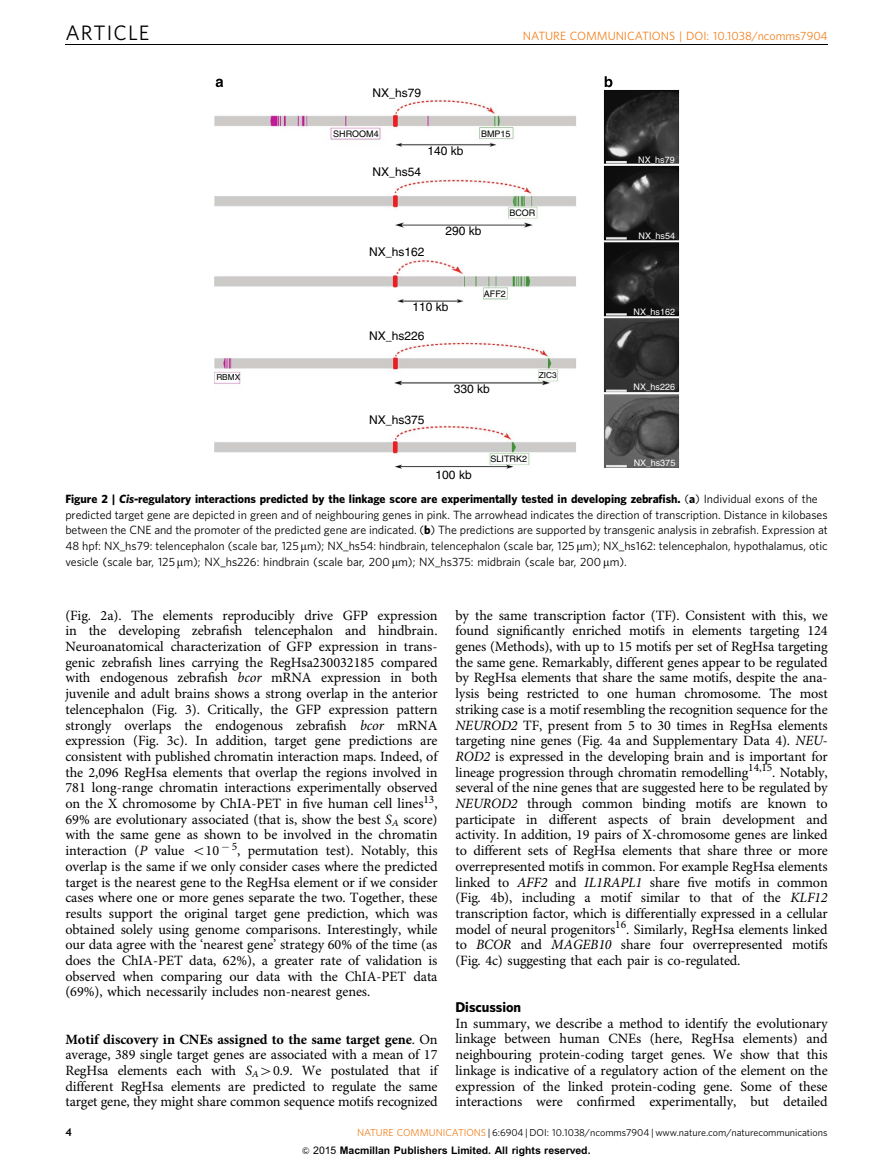
<style>
.page{position:relative;width:893px;height:1174px;background:#fff}
.page>*{position:absolute;margin:0;border:0;box-sizing:border-box;transform-origin:0 0}
.t1{font:20.85px "Adv O Tea 1 a 7398";letter-spacing:.055em;color:#000}
.t2{font:14.25px/15.8px "Adv OT1 ef 757 c 0";color:#000;text-align:justify}
.t3{font:14.25px "Adv O Tb 65 e 897 d.B";color:#000}
.t4{font:14.25px "Adv O Tcb 88 df 00";color:#000}
.t5{font:12px/15.8px "Adv O Tea 1 a 7398";color:#000;text-align:justify}
.t6{font:12px "Adv O Tcb 88 df 00";color:#000}
.t7{font:12px "Helvetica";color:#000}
.t8{font:12px "Adv O Tea 1 a 7398";color:#f1801f}
.t9{font:10.8px "Adv T Tda 6 f 6 cb 8.B";color:#000}
.t10{font:10.5px "Adv PAD35";color:#000}
.t11{font:10.05px "Adv O Tea 1 a 7398";color:#000}
.t12{font:9px "Helvetica";color:#fff}
.t13{font:9px "Helvetica";color:#000}
.t14{font:8.25px "Helvetica";color:#000}
.s1{font-family:"Adv O Te 75 a 9404.I"}
.s2{font-family:"Adv O Tea 1 a 7398"}
.s3{font-family:"Adv O Tcb 88 df 00"}
.s4{font-family:"Adv Pi 1"}
.s5{font-family:"Adv OT7 d 6 df 7 ab.I"}
.s6{font-family:"Adv Els ent 4"}
.s7{font-family:"Adv OT1 ef 757 c 0"}
.s8{color:#f1801f}
.s9{font-family:"Adv TA42"}
.s10{font-family:"Adv PAD33"}
</style>
<div class="page">
<img style="left:214px;top:99px;width:362px;height:369px">
<img style="left:604px;top:90px;width:75px;height:378px">
<svg style="left:216px;top:79px;width:7px;height:8px"></svg>
<svg style="left:605px;top:76px;width:7px;height:11px"></svg>
<hr style="left:65px;top:44px;width:763px;height:1px;background:#000">
<h1 class="t1" style="left:65px;top:25px;width:85px">ARTICLE</h1>
<p class="t8" style="left:523px;top:32px;width:306px">NATURE COMMUNICATIONS | DOI: 10.1038/ncomms7904</p>
<p class="t7" style="left:372px;top:88px;width:50px">NX_hs79</p>
<p class="t13" style="left:333px;top:130px;width:47px">SHROOM4</p>
<p class="t7" style="left:372px;top:167px;width:50px">NX_hs54</p>
<p class="t7" style="left:428px;top:147px;width:38px">140 kb</p>
<p class="t13" style="left:481px;top:130px;width:31px">BMP15</p>
<p class="t7" style="left:445px;top:227px;width:38px">290 kb</p>
<p class="t13" style="left:509px;top:209px;width:28px">BCOR</p>
<p class="t7" style="left:369px;top:248px;width:57px">NX_hs162</p>
<p class="t7" style="left:413px;top:303px;width:38px">110 kb</p>
<p class="t7" style="left:369px;top:332px;width:57px">NX_hs226</p>
<p class="t13" style="left:484px;top:290px;width:24px">AFF2</p>
<p class="t14" style="left:216px;top:374px;width:25px">RBMX</p>
<p class="t14" style="left:539px;top:372px;width:19px">ZIC3</p>
<p class="t7" style="left:369px;top:415px;width:57px">NX_hs375</p>
<p class="t7" style="left:454px;top:385px;width:38px">330 kb</p>
<p class="t7" style="left:436px;top:470px;width:38px">100 kb</p>
<p class="t13" style="left:491px;top:456px;width:38px">SLITRK2</p>
<p class="t12" style="left:638px;top:156px;width:38px">NX_hs79</p>
<p class="t12" style="left:639px;top:232px;width:38px">NX_hs54</p>
<p class="t12" style="left:634px;top:308px;width:43px">NX_hs162</p>
<p class="t12" style="left:634px;top:383px;width:43px">NX_hs226</p>
<p class="t12" style="left:634px;top:460px;width:43px">NX_hs375</p>
<p class="t6" style="left:65px;top:494px;width:754px">Figure 2 | <span class="s1">Cis</span>-regulatory interactions predicted by the linkage score are experimentally tested in developing zebrafish. <span class="s2">(</span>a<span class="s2">) Individual exons of the</span></p>
<p class="t5" style="left:65px;top:507px;width:764px">predicted target gene are depicted in green and of neighbouring genes in pink. The arrowhead indicates the direction of transcription. Distance in kilobases between the CNE and the promoter of the predicted gene are indicated. (<span class="s3">b</span>) The predictions are supported by transgenic analysis in zebrafish. Expression at 48 hpf: NX_hs79: telencephalon (scale bar, 125 <span class="s4">M</span>m); NX_hs54: hindbrain, telencephalon (scale bar, 125 <span class="s4">M</span>m); NX_hs162: telencephalon, hypothalamus, otic vesicle (scale bar, 125 <span class="s4">M</span>m); NX_hs226: hindbrain (scale bar, 200 <span class="s4">M</span>m); NX_hs375: midbrain (scale bar, 200 <span class="s4">M</span>m).</p>
<p class="t2" style="left:65px;top:608px;width:374px">(Fig. 2a). The elements reproducibly drive GFP expression in the developing zebrafish telencephalon and hindbrain.<br>Neuroanatomical characterization of GFP expression in trans&shy;genic zebrafish lines carrying the RegHsa230032185 compared with endogenous zebrafish <span class="s5">bcor</span> mRNA expression in both juvenile and adult brains shows a strong overlap in the anterior telencephalon (Fig. 3). Critically, the GFP expression pattern strongly overlaps the endogenous zebrafish <span class="s5">bcor</span> mRNA expression (Fig. 3c). In addition, target gene predictions are consistent with published chromatin interaction maps. Indeed, of the 2,096 RegHsa elements that overlap the regions involved in 781 long-range chromatin interactions experimentally observed on the X chromosome by ChIA-PET in five human cell lines<sup>13</sup>, 69% are evolutionary associated (that is, show the best <span class="s5">S</span><sub>A</sub> score) with the same gene as shown to be involved in the chromatin interaction (<span class="s5">P</span> value <span class="s6">o</span>10 <sup>-</sup> <sup>5</sup>, permutation test). Notably, this overlap is the same if we only consider cases where the predicted target is the nearest gene to the RegHsa element or if we consider cases where one or more genes separate the two. Together, these results support the original target gene prediction, which was obtained solely using genome comparisons. Interestingly, while our data agree with the ‘nearest gene’ strategy 60% of the time (as does the ChIA-PET data, 62%), a greater rate of validation is observed when comparing our data with the ChIA-PET data (69%), which necessarily includes non-nearest genes.</p>
<p class="t3" style="left:65px;top:1033px;width:374px">Motif discovery in CNEs assigned to the same target gene<span class="s7">. On</span></p>
<p class="t2" style="left:65px;top:1048px;width:374px">average, 389 single target genes are associated with a mean of 17<br>RegHsa elements each with <span class="s5">S</span><sub>A</sub><span class="s4">4</span>0.9. We postulated that if different RegHsa elements are predicted to regulate the same target gene, they might share common sequence motifs recognized</p>
<p class="t2" style="left:455px;top:608px;width:374px">by the same transcription factor (TF). Consistent with this, we found significantly enriched motifs in elements targeting 124 genes (Methods), with up to 15 motifs per set of RegHsa targeting the same gene. Remarkably, different genes appear to be regulated by RegHsa elements that share the same motifs, despite the ana&shy;lysis being restricted to one human chromosome. The most striking case is a motif resembling the recognition sequence for the <span class="s5">NEUROD2</span> TF, present from 5 to 30 times in RegHsa elements targeting nine genes (Fig. 4a and Supplementary Data 4). <span class="s5">NEU-ROD2</span> is expressed in the developing brain and is important for lineage progression through chromatin remodelling<sup>14,15</sup>. Notably, several of the nine genes that are suggested here to be regulated by <span class="s5">NEUROD2</span> through common binding motifs are known to participate in different aspects of brain development and activity. In addition, 19 pairs of X-chromosome genes are linked to different sets of RegHsa elements that share three or more overrepresented motifs in common. For example RegHsa elements linked to <span class="s5">AFF2</span> and <span class="s5">IL1RAPL1</span> share five motifs in common (Fig. 4b), including a motif similar to that of the <span class="s5">KLF12 </span>transcription factor, which is differentially expressed in a cellular model of neural progenitors<sup>16</sup>. Similarly, RegHsa elements linked to <span class="s5">BCOR</span> and <span class="s5">MAGEB10</span> share four overrepresented motifs (Fig. 4c) suggesting that each pair is co-regulated.</p>
<p class="t4" style="left:455px;top:1001px;width:67px">Discussion</p>
<p class="t2" style="left:455px;top:1016px;width:374px">In summary, we describe a method to identify the evolutionary linkage between human CNEs (here, RegHsa elements) and neighbouring protein-coding target genes. We show that this linkage is indicative of a regulatory action of the element on the expression of the linked protein-coding gene. Some of these interactions were confirmed experimentally, but detailed</p>
<p class="t9" style="left:65px;top:1128px;width:8px">4</p>
<p class="t11" style="left:357px;top:1128px;width:472px"><span class="s8">NATURE COMMUNICATIONS</span> | 6:6904 | DOI: 10.1038/ncomms7904 | www.nature.com/naturecommunications</p>
<p class="t10" style="left:302px;top:1146px;width:290px"><span class="s9">&amp;</span> <span class="s10">2015</span> Macmillan Publishers Limited. All rights reserved.</p>
</div>
